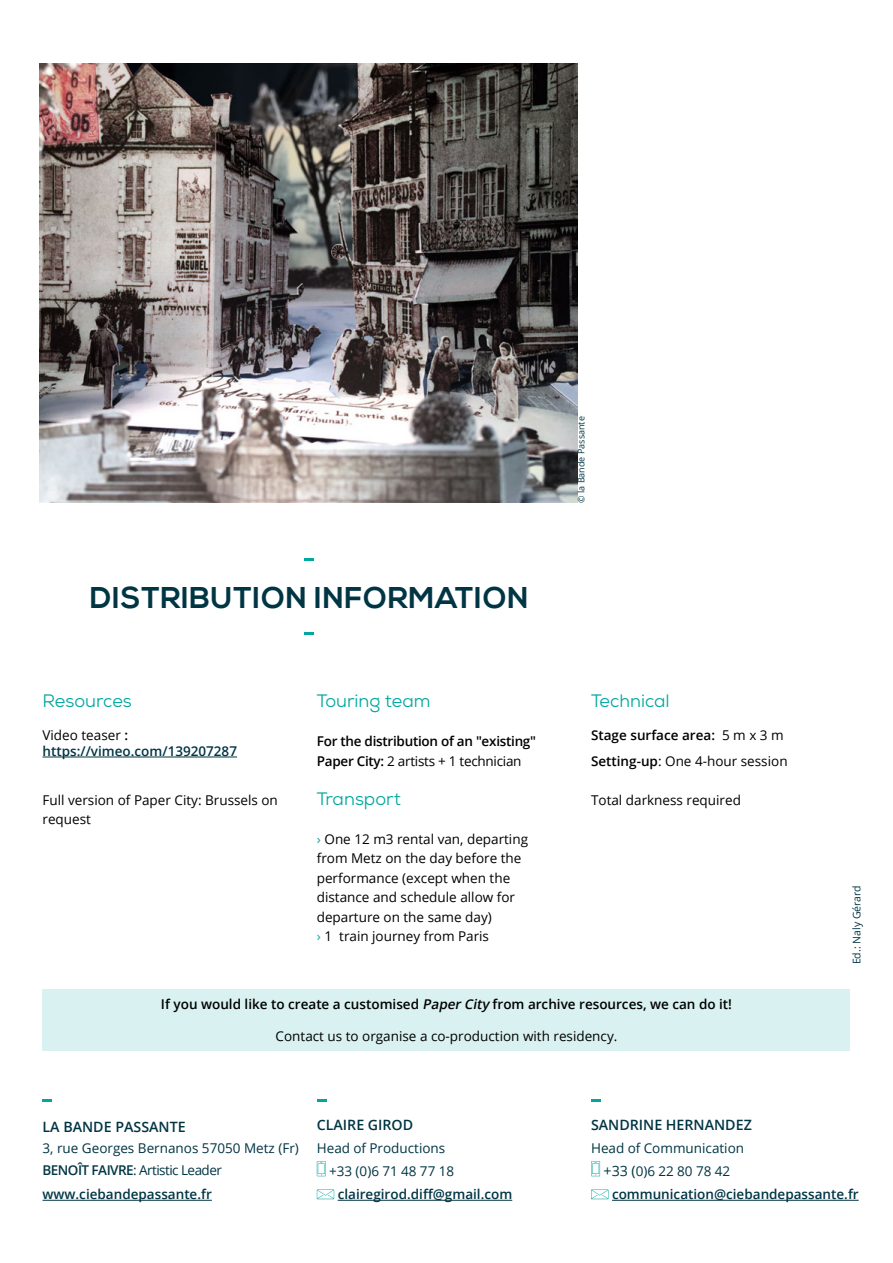
<style>
.page{position:relative;width:893px;height:1263px;background:#fff}
.page>*{position:absolute;margin:0;border:0;box-sizing:border-box;transform-origin:0 0}
.t1{font:700 30px "Nexa";letter-spacing:.02em;color:#003544}
.t2{font:18px "Nexa";color:#00a7a0}
.t3{font:600 14.25px "Open Sans";color:#003544}
.t4{font:600 14.25px "Open Sans";color:#003443}
.t5{font:13.5px/19.5px "Open Sans";color:#000}
.t6{font:600 13.5px/26.1px "Open Sans";color:#000}
.t7{font:600 13.5px/16.2px "Open Sans";color:#003544}
.t8{font:13.5px/23px "Open Sans";color:#003544}
.t9{font:600 13.5px/19.5px "Open Sans";letter-spacing:-.02em;color:#000}
.t10{font:13.5px/21.1px "Open Sans";color:#003443}
.t11{font:10.5px "Open Sans";color:#003544}
.t12{font:9px "Open Sans";color:#013544}
.s1{font-weight:400;color:#000}
.s2{color:#000}
.s3{font-weight:400}
.s4{color:#00a7a0}
.s5{font-style:italic}
.s6{font-weight:600;color:#003544}
.s7{color:#003544}
.s8{font-size:14.25px}
</style>
<div class="page">
<svg style="left:305px;top:558px;width:9px;height:3px"></svg>
<svg style="left:305px;top:632px;width:9px;height:3px"></svg>
<hr style="left:43px;top:757px;width:194px;height:1px;background:#003544">
<img style="left:39px;top:64px;width:538px;height:439px">
<div style="left:43px;top:989px;width:807px;height:61px;background:#d9f1f0"></div>
<hr style="left:338px;top:1200px;width:174px;height:1px;background:#003544">
<svg style="left:317px;top:1099px;width:9px;height:3px"></svg>
<svg style="left:317px;top:1161px;width:9px;height:15px"></svg>
<svg style="left:317px;top:1189px;width:17px;height:10px"></svg>
<hr style="left:612px;top:1200px;width:247px;height:1px;background:#003544">
<svg style="left:591px;top:1099px;width:10px;height:3px"></svg>
<svg style="left:591px;top:1161px;width:9px;height:15px"></svg>
<svg style="left:591px;top:1189px;width:17px;height:10px"></svg>
<hr style="left:43px;top:1200px;width:169px;height:1px;background:#003544">
<svg style="left:43px;top:1099px;width:9px;height:3px"></svg>
<h1 class="t1" style="left:90px;top:580px;width:440px">DISTRIBUTION INFORMATION</h1>
<h2 class="t2" style="left:43px;top:690px;width:91px">Resources</h2>
<p class="t7" style="left:43px;top:726px;width:196px"><span class="s1">Video teaser</span> <span class="s2">: </span>https://vimeo.com/139207287</p>
<p class="t5" style="left:43px;top:790px;width:237px">Full version of Paper City: Brussels on request</p>
<h2 class="t2" style="left:317px;top:690px;width:115px">Touring team</h2>
<p class="t9" style="left:317px;top:731px;width:221px">For the distribution of an "existing"<br>Paper City: <span class="s3">2 artists + 1 technician</span></p>
<h2 class="t2" style="left:317px;top:787px;width:85px">Transport</h2>
<p class="t5" style="left:317px;top:829px;width:213px"><span class="s4">›</span> One 12 m3 rental van, departing from Metz on the day before the performance (except when the distance and schedule allow for departure on the same day)<br><span class="s4">›</span> 1 train journey from Paris</p>
<p class="t12" style="left:575px;top:503px;width:88px;rotate:-90deg">© la Bande Passante</p>
<h2 class="t2" style="left:591px;top:690px;width:80px">Technical</h2>
<p class="t6" style="left:591px;top:721px;width:198px">Stage surface area: <span class="s3">5 m x 3 m<br></span>Setting-up<span class="s3">: One 4-hour session</span></p>
<p class="t5" style="left:591px;top:790px;width:151px">Total darkness required</p>
<p class="t6" style="left:161px;top:990px;width:572px">If you would like to create a customised <span class="s5">PaperCity</span> from archive resources, we can do it!</p>
<p class="t5" style="left:276px;top:1026px;width:343px">Contact us to organise a co-production with residency.</p>
<p class="t11" style="left:850px;top:964px;width:81px;rotate:-90deg">Ed.: Naly Gérard</p>
<p class="t4" style="left:43px;top:1117px;width:145px">LA BANDE PASSANTE</p>
<p class="t10" style="left:43px;top:1137px;width:258px">3, rue Georges Bernanos 57050 Metz (Fr)<br><span class="s6">BENOÎT FAIVRE</span><span class="s7">: Artistic Leader</span></p>
<p class="t7" style="left:43px;top:1186px;width:171px">www.ciebandepassante.fr</p>
<p class="t3" style="left:317px;top:1115px;width:98px">CLAIRE GIROD</p>
<p class="t8" style="left:329px;top:1136px;width:127px;text-indent:-12px">Head of Productions +33 (0)6 71 48 77 18</p>
<p class="t7" style="left:338px;top:1186px;width:176px">clairegirod.diff@gmail.com</p>
<p class="t3" style="left:591px;top:1115px;width:162px">SANDRINE HERNANDEZ</p>
<p class="t8" style="left:591px;top:1136px;width:155px;text-align:center">Head of Communication <span class="s8">+33 (</span>0)6 22 80 78 42</p>
<p class="t7" style="left:612px;top:1186px;width:248px">communication@ciebandepassante.fr</p>
</div>
